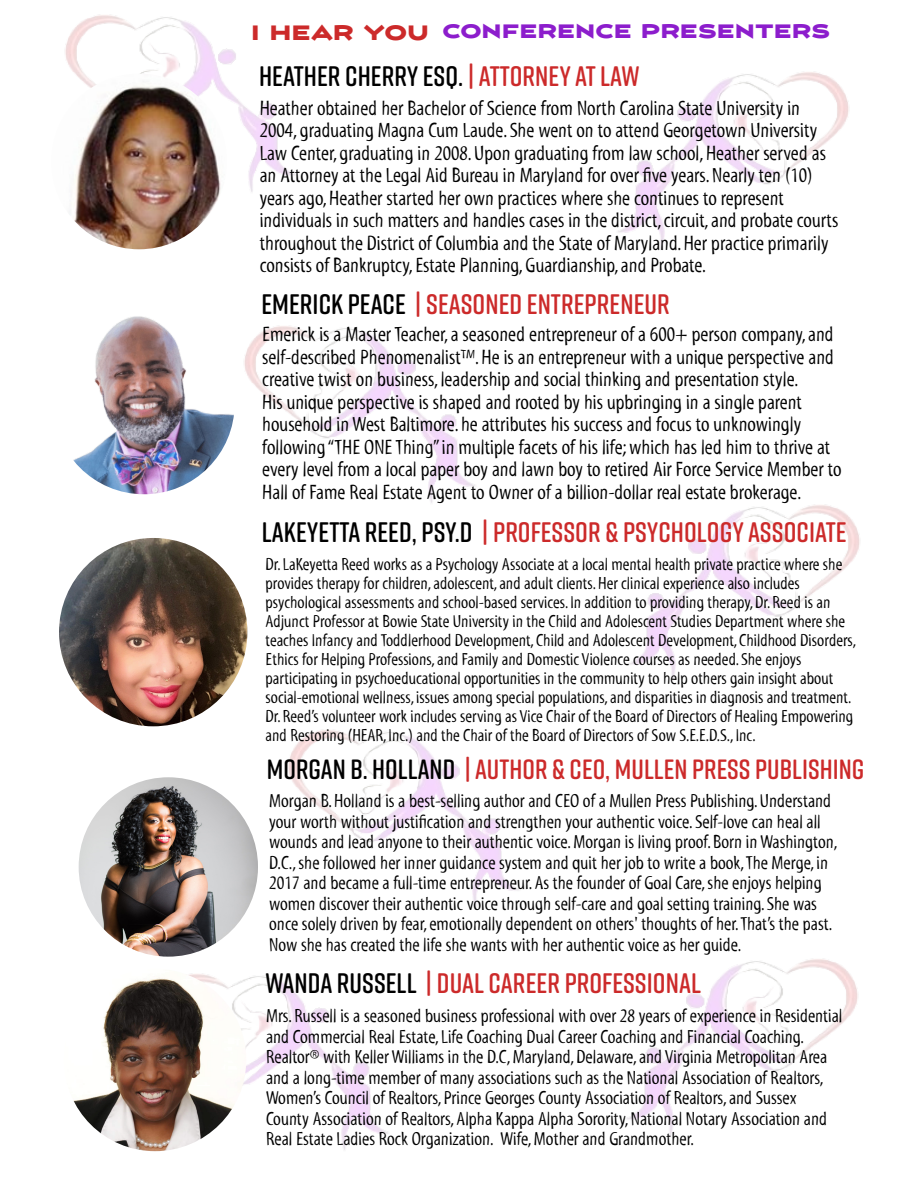
<style>
.page{position:relative;width:918px;height:1188px;background:#fff}
.page>*{position:absolute;margin:0;border:0;box-sizing:border-box;transform-origin:0 0}
.t1{font:600 28.2px "Rift Soft";color:#cc2a2a}
.t2{font:600 28.2px "Rift Soft";color:#000}
.t3{font:600 27.9px "Rift Soft";color:#cc2a2a}
.t4{font:21px/22.5px "Myriad Std Tilt";color:#000}
.t5{font:19.35px "Vortice Concept";color:#cc2a2a}
.t6{font:19.2px/20.5px "Myriad Std Tilt";color:#000}
.t7{font:18.15px "Vortice Concept";color:#8c1dcc}
.t8{font:17.7px/18.9px "Myriad Std Tilt";color:#000}
.s1{color:#cc2a2a}
.s2{color:#000}
</style>
<div class="page">
<img style="left:629px;top:504px;width:231px;height:177px">
<img style="left:288px;top:730px;width:231px;height:177px">
<img style="left:627px;top:959px;width:231px;height:177px">
<img style="left:151px;top:973px;width:237px;height:179px">
<img style="left:65px;top:15px;width:230px;height:177px">
<img style="left:618px;top:72px;width:231px;height:177px">
<img style="left:244px;top:326px;width:231px;height:177px">
<img style="left:79px;top:777px;width:179px;height:180px;border-radius:89px">
<img style="left:64px;top:969px;width:182px;height:182px;border-radius:91px">
<img style="left:59px;top:538px;width:188px;height:188px;border-radius:94px">
<img style="left:51px;top:74px;width:176px;height:175px;border-radius:88px">
<img style="left:53px;top:313px;width:182px;height:181px;border-radius:91px">
<p class="t5" style="left:251px;top:24px;width:179px">I HEAR YOU</p>
<p class="t7" style="left:442px;top:23px;width:191px">CONFERENCE</p>
<p class="t7" style="left:641px;top:23px;width:191px">PRESENTERS</p>
<h1 class="t2" style="left:259px;top:56px;width:382px">HEATHER CHERRY ESQ. <span class="s1">| ATTORNEY AT LAW</span></h1>
<p class="t4" style="left:260px;top:97px;width:580px">Heather obtained her Bachelor of Science from North Carolina State University in 2004, graduating Magna Cum Laude. She went on to attend Georgetown University Law Center, graduating in 2008. Upon graduating from law school, Heather served as an Attorney at the Legal Aid Bureau in Maryland for over five years. Nearly ten (10) years ago, Heather started her own practices where she continues to represent individuals in such matters and handles cases in the district, circuit, and probate courts throughout the District of Columbia and the State of Maryland. Her practice primarily consists of Bankruptcy, Estate Planning, Guardianship, and Probate.</p>
<h1 class="t1" style="left:261px;top:284px;width:410px"><span class="s2">EMERICK PEACE</span> | SEASONED ENTREPRENEUR</h1>
<p class="t4" style="left:262px;top:323px;width:581px">Emerick is a Master Teacher, a seasoned entrepreneur of a 600+ person company, and self-described Phenomenalist™. He is an entrepreneur with a unique perspective and creative twist on business, leadership and social thinking and presentation style.<br>His unique perspective is shaped and rooted by his upbringing in a single parent household in West Baltimore. he attributes his success and focus to unknowingly following “THE ONE Thing” in multiple facets of his life; which has led him to thrive at every level from a local paper boy and lawn boy to retired Air Force Service Member to Hall of Fame Real Estate Agent to Owner of a billion-dollar real estate brokerage.</p>
<h1 class="t1" style="left:262px;top:512px;width:586px"><span class="s2">LAKEYETTA REED, PSY.D</span> | PROFESSOR &amp; PSYCHOLOGY ASSOCIATE</h1>
<p class="t8" style="left:266px;top:555px;width:592px">Dr. LaKeyetta Reed works as a Psychology Associate at a local mental health private practice where she provides therapy for children, adolescent, and adult clients. Her clinical experience also includes psychological assessments and school-based services. In addition to providing therapy, Dr. Reed is an Adjunct Professor at Bowie State University in the Child and Adolescent Studies Department where she teaches Infancy and Toddlerhood Development, Child and Adolescent Development, Childhood Disorders, Ethics for Helping Professions, and Family and Domestic Violence courses as needed. She enjoys participating in psychoeducational opportunities in the community to help others gain insight about social-emotional wellness, issues among special populations, and disparities in diagnosis and treatment.<br>Dr. Reed’s volunteer work includes serving as Vice Chair of the Board of Directors of Healing Empowering and Restoring (HEAR, Inc.) and the Chair of the Board of Directors of Sow S.E.E.D.S., Inc.</p>
<h2 class="t3" style="left:267px;top:749px;width:599px"><span class="s2">MORGAN B. HOLLAND</span> | AUTHOR &amp; CEO, MULLEN PRESS PUBLISHING</h2>
<p class="t6" style="left:269px;top:791px;width:570px">Morgan B. Holland is a best-selling author and CEO of a Mullen Press Publishing. Understand your worth without justification and strengthen your authentic voice. Self-love can heal all wounds and lead anyone to their authentic voice. Morgan is living proof. Born in Washington, D.C., she followed her inner guidance system and quit her job to write a book, The Merge, in 2017 and became a full-time entrepreneur. As the founder of Goal Care, she enjoys helping women discover their authentic voice through self-care and goal setting training. She was once solely driven by fear, emotionally dependent on others' thoughts of her. That’s the past.<br>Now she has created the life she wants with her authentic voice as her guide.</p>
<h1 class="t1" style="left:265px;top:963px;width:437px"><span class="s2">WANDA RUSSELL</span> | DUAL CAREER PROFESSIONAL</h1>
<p class="t6" style="left:266px;top:1006px;width:578px">Mrs. Russell is a seasoned business professional with over 28 years of experience in Residential and Commercial Real Estate, Life Coaching Dual Career Coaching and Financial Coaching.<br>Realtor® with Keller Williams in the D.C, Maryland, Delaware, and Virginia Metropolitan Area and a long-time member of many associations such as the National Association of Realtors, Women’s Council of Realtors, Prince Georges County Association of Realtors, and Sussex County Association of Realtors, Alpha Kappa Alpha Sorority, National Notary Association and Real Estate Ladies Rock Organization. Wife, Mother and Grandmother.</p>
</div>
